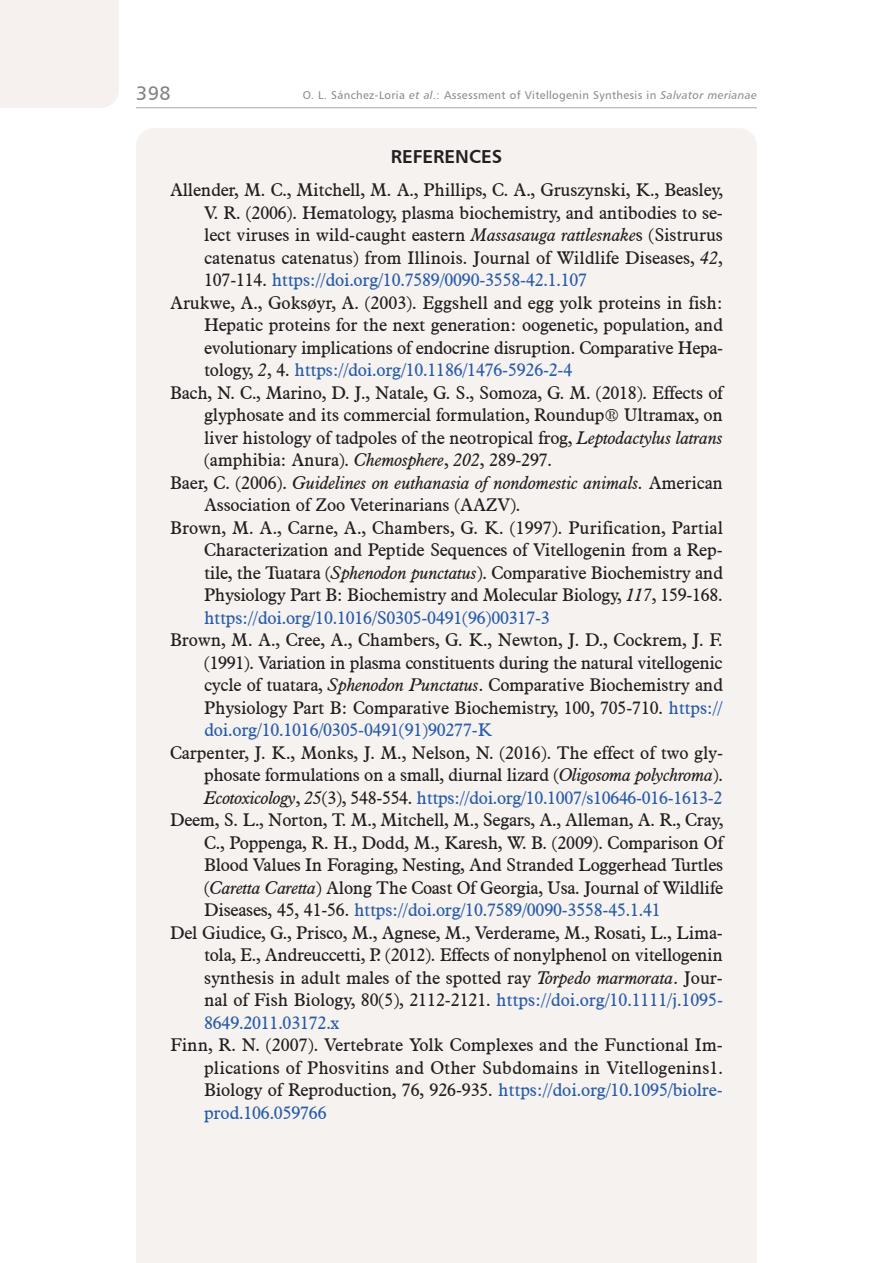
<style>
.page{position:relative;width:893px;height:1263px;background:#fff}
.page>*{position:absolute;margin:0;border:0;box-sizing:border-box;transform-origin:0 0}
.t1{font:19.5px "Humanist 777 BT Roman B";color:#808285}
.t2{font:18.75px "Humanist 777 BT Bold B";color:#231f20}
.t3{font:18px/22.5px "Aldine 721 BT";letter-spacing:-.01em;color:#231f20;text-align:justify}
.t4{font:18px "Aldine 721 BT";letter-spacing:-.01em;color:#285caa}
.t5{font:italic 18px "Aldine 721 BT";letter-spacing:-.005em;color:#231f20}
.t6{font:11.25px "Humanist 777 BT Roman B";letter-spacing:.03em;color:#8a8c8f}
.s1{font-family:"Humanist 777 BT Italic B"}
.s2{font-style:italic}
.s3{color:#231f20}
.s4{font-style:italic;color:#231f20}
.s5{font-style:normal}
.s6{color:#285caa}
</style>
<div class="page">
<hr style="left:136px;top:107px;width:621px;height:1px;background:#a8a9ad">
<div style="left:0;top:0;width:119px;height:108px;background:#f6f1ee"></div>
<div style="left:136px;top:128px;width:621px;height:1135px;background:#f6f2ef"></div>
<p class="t1" style="left:136px;top:81px;width:36px">398</p>
<p class="t6" style="left:303px;top:88px;width:456px">O. L. Sánchez-Loria <span class="s1">et al</span>.: Assessment of Vitellogenin Synthesis in <span class="s1">Salvator merianae</span></p>
<p class="t2" style="left:391px;top:145px;width:113px">REFERENCES</p>
<p class="t3" style="left:170px;top:178px;width:555px">Allender, M. C., Mitchell, M. A., Phillips, C. A., Gruszynski, K., Beasley,</p>
<p class="t3" style="left:204px;top:201px;width:520px">V. R. (2006). Hematology, plasma biochemistry, and antibodies to se-</p>
<p class="t3" style="left:204px;top:223px;width:520px">lect viruses in wild-caught eastern <span class="s2">Massasauga rattlesnake</span>s (Sistrurus</p>
<p class="t3" style="left:204px;top:246px;width:520px">catenatus catenatus) from Illinois. Journal of Wildlife Diseases, <span class="s2">42</span>,</p>
<p class="t4" style="left:204px;top:269px;width:385px"><span class="s3">107-114.</span> https://doi.org/10.7589/0090-3558-42.1.107</p>
<p class="t3" style="left:170px;top:291px;width:554px">Arukwe, A., Goksøyr, A. (2003). Eggshell and egg yolk proteins in fish:</p>
<p class="t3" style="left:204px;top:313px;width:520px">Hepatic proteins for the next generation: oogenetic, population, and</p>
<p class="t3" style="left:204px;top:336px;width:520px">evolutionary implications of endocrine disruption. Comparative Hepa-</p>
<p class="t4" style="left:204px;top:359px;width:370px"><span class="s3">tology,</span> <span class="s4">2</span><span class="s3">, 4.</span> https://doi.org/10.1186/1476-5926-2-4</p>
<p class="t3" style="left:170px;top:381px;width:554px">Bach, N. C., Marino, D. J., Natale, G. S., Somoza, G. M. (2018). Effects of</p>
<p class="t3" style="left:204px;top:403px;width:520px">glyphosate and its commercial formulation, Roundup® Ultramax, on</p>
<p class="t3" style="left:204px;top:426px;width:520px">liver histology of tadpoles of the neotropical frog, <span class="s2">Leptodactylus latrans</span></p>
<p class="t3" style="left:204px;top:448px;width:349px">(amphibia: Anura). <span class="s2">Chemosphere</span>, <span class="s2">202</span>, 289-297.</p>
<p class="t5" style="left:170px;top:471px;width:554px"><span class="s5">Baer, C. (2006).</span> Guidelines on euthanasia of nondomestic animals. <span class="s5">American</span></p>
<p class="t3" style="left:204px;top:493px;width:318px">Association of Zoo Veterinarians (AAZV).</p>
<p class="t3" style="left:170px;top:516px;width:554px">Brown, M. A., Carne, A., Chambers, G. K. (1997). Purification, Partial</p>
<p class="t3" style="left:204px;top:538px;width:520px">Characterization and Peptide Sequences of Vitellogenin from a Rep-</p>
<p class="t3" style="left:204px;top:561px;width:520px">tile, the Tuatara (<span class="s2">Sphenodon punctatus</span>). Comparative Biochemistry and</p>
<p class="t3" style="left:204px;top:583px;width:520px">Physiology Part B: Biochemistry and Molecular Biology, <span class="s2">117</span>, 159-168.</p>
<p class="t4" style="left:204px;top:606px;width:347px">https://doi.org/10.1016/S0305-0491(96)00317-3</p>
<p class="t3" style="left:204px;top:628px;width:520px;text-indent:-34px">Brown, M. A., Cree, A., Chambers, G. K., Newton, J. D., Cockrem, J. F. (1991). Variation in plasma constituents during the natural vitellogenic cycle of tuatara, <span class="s2">Sphenodon Punctatus</span>. Comparative Biochemistry and Physiology Part B: Comparative Biochemistry, 100, 705-710. <span class="s6">https:// doi.org/10.1016/0305-0491(91)90277-K</span></p>
<p class="t3" style="left:170px;top:741px;width:555px">Carpenter, J. K., Monks, J. M., Nelson, N. (2016). The effect of two gly-</p>
<p class="t3" style="left:204px;top:763px;width:520px">phosate formulations on a small, diurnal lizard (<span class="s2">Oligosoma polychroma</span>).</p>
<p class="t4" style="left:204px;top:786px;width:520px"><span class="s4">Ecotoxicology</span><span class="s3">,</span> <span class="s4">25</span><span class="s3">(3), 548-554.</span> https://doi.org/10.1007/s10646-016-1613-2</p>
<p class="t3" style="left:170px;top:808px;width:555px">Deem, S. L., Norton, T. M., Mitchell, M., Segars, A., Alleman, A. R., Cray,</p>
<p class="t3" style="left:204px;top:831px;width:520px">C., Poppenga, R. H., Dodd, M., Karesh, W. B. (2009). Comparison Of</p>
<p class="t3" style="left:204px;top:853px;width:520px">Blood Values In Foraging, Nesting, And Stranded Loggerhead Turtles</p>
<p class="t3" style="left:204px;top:876px;width:521px">(<span class="s2">Caretta Caretta</span>) Along The Coast Of Georgia, Usa. Journal of Wildlife</p>
<p class="t4" style="left:204px;top:899px;width:458px"><span class="s3">Diseases, 45, 41-56.</span> https://doi.org/10.7589/0090-3558-45.1.41</p>
<p class="t3" style="left:170px;top:921px;width:554px">Del Giudice, G., Prisco, M., Agnese, M., Verderame, M., Rosati, L., Lima-</p>
<p class="t3" style="left:204px;top:943px;width:520px">tola, E., Andreuccetti, P. (2012). Effects of nonylphenol on vitellogenin</p>
<p class="t3" style="left:204px;top:966px;width:520px">synthesis in adult males of the spotted ray <span class="s2">Torpedo marmorata</span>. Jour-</p>
<p class="t3" style="left:204px;top:988px;width:520px">nal of Fish Biology, 80(5), 2112-2121. <span class="s6">https://doi.org/10.1111/j.1095-</span></p>
<p class="t4" style="left:204px;top:1011px;width:137px">8649.2011.03172.x</p>
<p class="t3" style="left:204px;top:1033px;width:520px;text-indent:-34px">Finn, R. N. (2007). Vertebrate Yolk Complexes and the Functional Im&shy;plications of Phosvitins and Other Subdomains in Vitellogenins1.<br>Biology of Reproduction, 76, 926-935. <span class="s6">https://doi.org/10.1095/biolre&shy;prod.106.059766</span></p>
</div>
